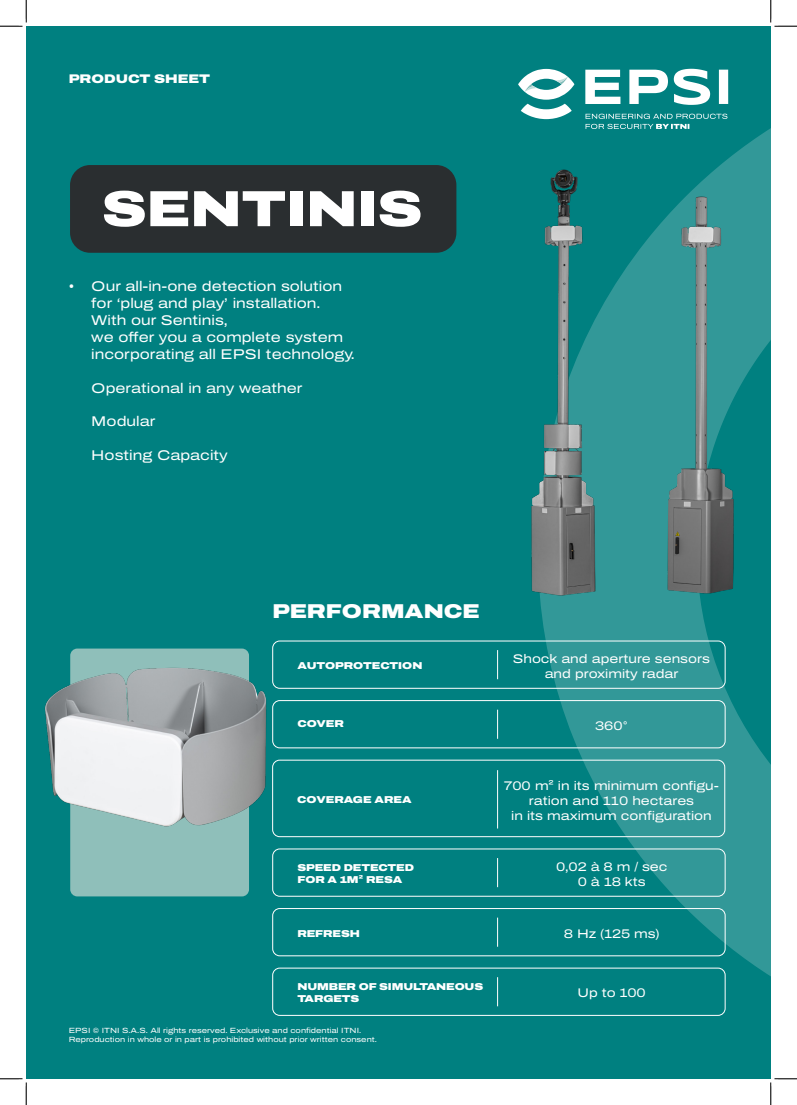
<style>
.page{position:relative;width:797px;height:1105px;background:#fff}
.page>*{position:absolute;margin:0;border:0;box-sizing:border-box;transform-origin:0 0}
.t1{font:900 50.88px "Archivo Expanded";color:#fff}
.t2{font:900 20px "Archivo Expanded";color:#fff}
.t3{font:14.12px/16.9px "Archivo Expanded";color:#fff}
.t4{font:12.5px/15px "Archivo Expanded";color:#fff;text-align:center}
.t5{font:900 12.5px "Archivo Expanded";color:#fff}
.t6{font:900 10px/12px "Archivo Expanded";letter-spacing:-.01em;color:#fff}
.t7{font:7.5px/9px "Archivo Expanded";color:#fff}
</style>
<div class="page">
<div style="left:26px;top:26px;width:744px;height:1053px;background:#008080"></div>
<svg style="left:538px;top:129px;width:232px;height:849px;fill:#329898"></svg>
<svg style="left:585px;top:70px;width:35px;height:34px"></svg>
<svg style="left:629px;top:69px;width:81px;height:36px"></svg>
<div style="left:719px;top:70px;width:9px;height:34px;background:#fff"></div>
<svg style="left:585px;top:114px;width:142px;height:15px"></svg>
<svg style="left:518px;top:69px;width:56px;height:50px"></svg>
<div style="left:70px;top:165px;width:386px;height:88px;background:#2a2e30;border-radius:20px"></div>
<div style="left:272px;top:641px;width:453px;height:47px;border:1px solid #fff;border-radius:7px"></div>
<div style="left:272px;top:700px;width:453px;height:48px;border:1px solid #fff;border-radius:7px"></div>
<svg style="left:497px;top:710px;width:1px;height:29px"></svg>
<svg style="left:497px;top:650px;width:1px;height:29px"></svg>
<div style="left:272px;top:849px;width:453px;height:47px;border:1px solid #fff;border-radius:7px"></div>
<svg style="left:497px;top:858px;width:1px;height:29px"></svg>
<div style="left:272px;top:760px;width:453px;height:77px;border:1px solid #fff;border-radius:7px"></div>
<hr style="left:497px;top:770px;width:1px;height:58px;background:#fff">
<div style="left:70px;top:648px;width:179px;height:248px;background:#8fbfba;border-radius:7px"></div>
<div style="left:272px;top:908px;width:453px;height:48px;border:1px solid #fff;border-radius:7px"></div>
<svg style="left:497px;top:918px;width:1px;height:29px"></svg>
<div style="left:272px;top:968px;width:453px;height:47px;border:1px solid #fff;border-radius:7px"></div>
<svg style="left:497px;top:977px;width:1px;height:29px"></svg>
<img style="left:531px;top:166px;width:227px;height:433px">
<img style="left:44px;top:648px;width:223px;height:216px">
<svg style="left:0;top:0;width:27px;height:27px"></svg>
<svg style="left:0;top:1078px;width:27px;height:27px"></svg>
<svg style="left:770px;top:0;width:27px;height:27px"></svg>
<svg style="left:770px;top:1078px;width:27px;height:27px"></svg>
<p class="t5" style="left:69px;top:70px;width:143px">PRODUCT SHEET</p>
<p class="t1" style="left:102px;top:171px;width:322px">SENTINIS</p>
<p class="t3" style="left:91px;top:278px;width:265px;text-indent:-22px">• Our all-in-one detection solution for ‘plug and play’ installation.<br>With our Sentinis,<br>we offer you a complete system incorporating all EPSI technology.</p>
<p class="t3" style="left:91px;top:379px;width:213px">Operational in any weather</p>
<p class="t3" style="left:91px;top:413px;width:66px">Modular</p>
<p class="t3" style="left:91px;top:447px;width:138px">Hosting Capacity</p>
<p class="t2" style="left:272px;top:596px;width:209px">PERFORMANCE</p>
<p class="t6" style="left:297px;top:660px;width:126px">AUTOPROTECTION</p>
<p class="t4" style="left:513px;top:651px;width:199px">Shock and aperture sensors and proximity radar</p>
<p class="t6" style="left:297px;top:718px;width:48px">COVER</p>
<p class="t4" style="left:595px;top:718px;width:34px">360°</p>
<p class="t6" style="left:297px;top:793px;width:116px">COVERAGE AREA</p>
<p class="t4" style="left:504px;top:778px;width:216px">700 m² in its minimum configu&shy;ration and 110 hectares<br>in its maximum configuration</p>
<p class="t6" style="left:297px;top:861px;width:118px">SPEED DETECTED<br>FOR A 1M² RESA</p>
<p class="t4" style="left:556px;top:859px;width:113px">0,02 à 8 m / sec</p>
<p class="t4" style="left:578px;top:874px;width:69px">0 à 18 kts</p>
<p class="t6" style="left:297px;top:927px;width:64px">REFRESH</p>
<p class="t4" style="left:564px;top:926px;width:97px">8 Hz (125 ms)</p>
<p class="t6" style="left:297px;top:981px;width:187px">NUMBER OF SIMULTANEOUS<br>TARGETS</p>
<p class="t4" style="left:577px;top:985px;width:70px">Up to 100</p>
<p class="t7" style="left:69px;top:1026px;width:309px">EPSI ©️ ITNI S.A.S. All rights reserved. Exclusive and confidential ITNI.<br>Reproduction in whole or in part is prohibited without prior written consent.</p>
</div>
